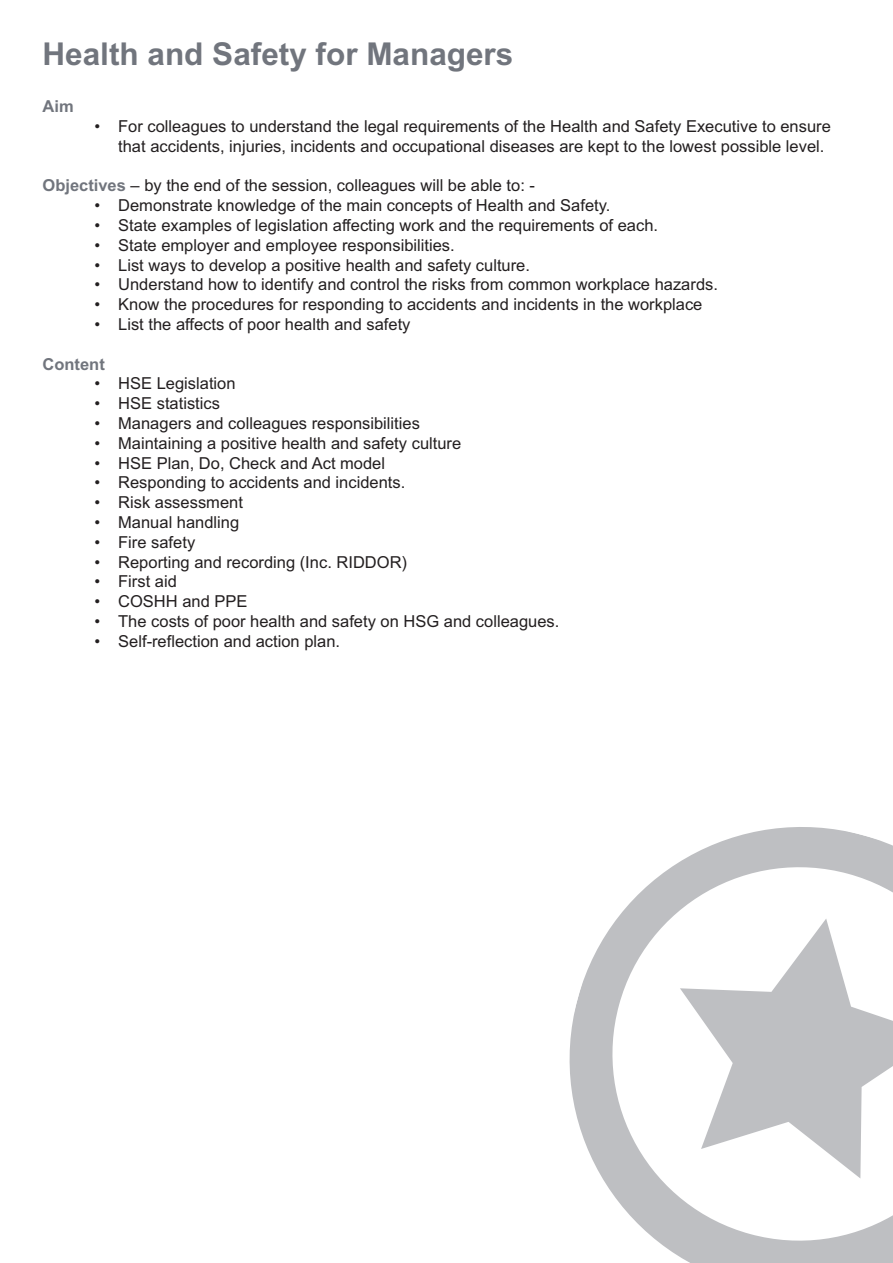
<style>
.page{position:relative;width:893px;height:1263px;background:#fff}
.page>*{position:absolute;margin:0;border:0;box-sizing:border-box;transform-origin:0 0}
.t1{font:700 31.5px "Arial";color:#71757d}
.t2{font:16.5px/19.8px "Arial";color:#231f20}
.t3{font:700 16.5px "Arial";color:#71757d}
.s1{font-weight:700;color:#71757d}
</style>
<div class="page">
<svg style="left:569px;top:827px;width:324px;height:436px"></svg>
<svg style="left:680px;top:918px;width:213px;height:260px"></svg>
<h1 class="t1" style="left:43px;top:36px;width:472px">Health and Safety for Managers</h1>
<p class="t3" style="left:43px;top:97px;width:33px">Aim</p>
<p class="t2" style="left:118px;top:116px;width:714px;text-indent:-24px">• For colleagues to understand the legal requirements of the Health and Safety Executive to ensure that accidents, injuries, incidents and occupational diseases are kept to the lowest possible level.</p>
<p class="t2" style="left:43px;top:176px;width:494px"><span class="s1">Objectives</span> – by the end of the session, colleagues will be able to: -</p>
<p class="t2" style="left:95px;top:196px;width:517px">• Demonstrate knowledge of the main concepts of Health and Safety.</p>
<p class="t2" style="left:95px;top:215px;width:565px">• State examples of legislation affecting work and the requirements of each.</p>
<p class="t2" style="left:95px;top:235px;width:362px">• State employer and employee responsibilities.</p>
<p class="t2" style="left:95px;top:255px;width:437px">• List ways to develop a positive health and safety culture.</p>
<p class="t2" style="left:95px;top:275px;width:625px">• Understand how to identify and control the risks from common workplace hazards.</p>
<p class="t2" style="left:95px;top:295px;width:609px">• Know the procedures for responding to accidents and incidents in the workplace</p>
<p class="t2" style="left:95px;top:314px;width:317px">• List the affects of poor health and safety</p>
<p class="t3" style="left:43px;top:354px;width:64px">Content</p>
<p class="t2" style="left:95px;top:374px;width:143px">• HSE Legislation</p>
<p class="t2" style="left:95px;top:394px;width:127px">• HSE statistics</p>
<p class="t2" style="left:95px;top:413px;width:327px">• Managers and colleagues responsibilities</p>
<p class="t2" style="left:95px;top:433px;width:368px">• Maintaining a positive health and safety culture</p>
<p class="t2" style="left:95px;top:453px;width:292px">• HSE Plan, Do, Check and Act model</p>
<p class="t2" style="left:95px;top:473px;width:312px">• Responding to accidents and incidents.</p>
<p class="t2" style="left:95px;top:493px;width:150px">• Risk assessment</p>
<p class="t2" style="left:95px;top:512px;width:146px">• Manual handling</p>
<p class="t2" style="left:95px;top:532px;width:102px">• Fire safety</p>
<p class="t2" style="left:95px;top:552px;width:314px">• Reporting and recording (Inc. RIDDOR)</p>
<p class="t2" style="left:95px;top:572px;width:84px">• First aid</p>
<p class="t2" style="left:95px;top:592px;width:154px">• COSHH and PPE</p>
<p class="t2" style="left:95px;top:611px;width:466px">• The costs of poor health and safety on HSG and colleagues.</p>
<p class="t2" style="left:95px;top:631px;width:247px">• Self-reflection and action plan.</p>
</div>
